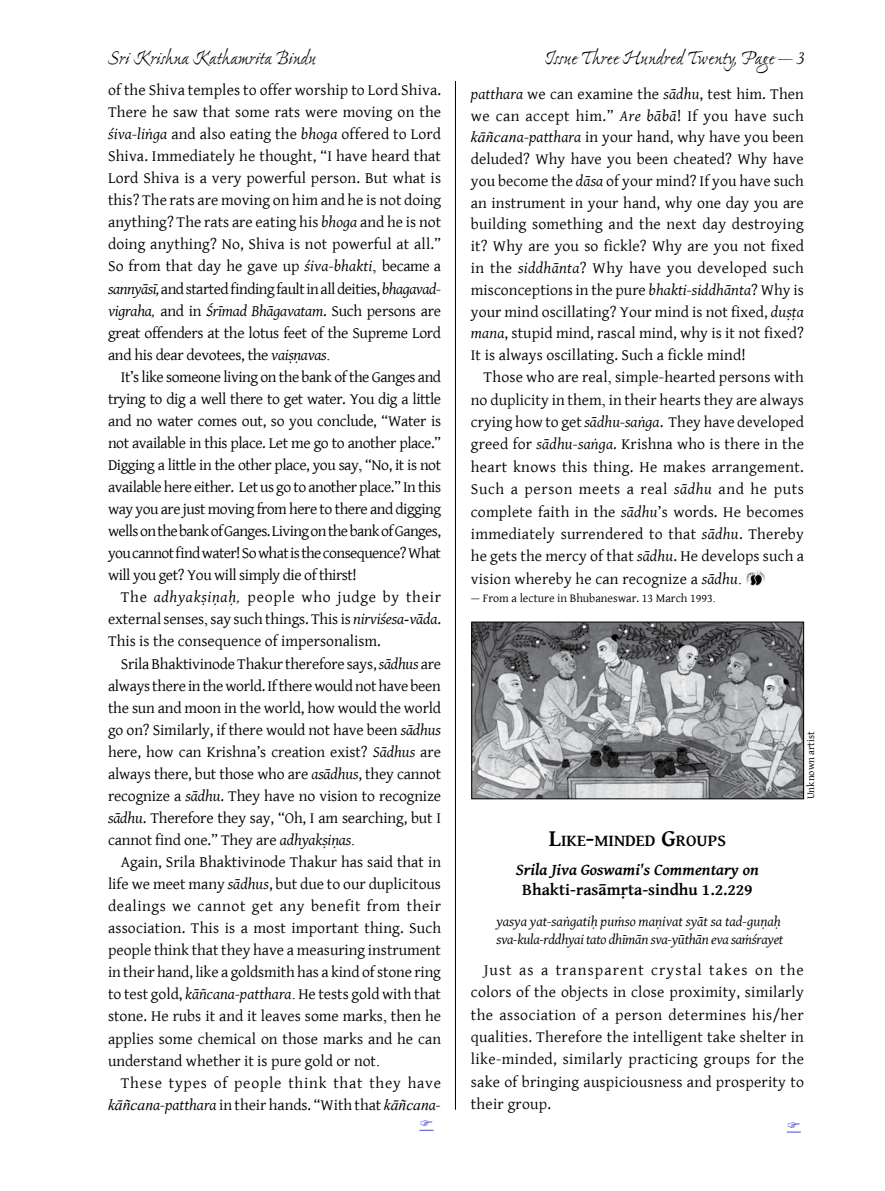
<style>
.page{position:relative;width:885px;height:1191px;background:#fff}
.page>*{position:absolute;margin:0;border:0;box-sizing:border-box;transform-origin:0 0}
.t1{font:21px "Ex Ponto Pro";letter-spacing:-.01em;color:#000}
.t2{font:700 16.8px "Gentium Basic";color:#000}
.t3{font:italic 700 16.5px "Gentium Basic";color:#000}
.t4{font:700 16.5px "Gentium Basic";color:#000}
.t5{font:15.75px/22px "Gentium Basic";color:#000;text-align:justify}
.t6{font:15.75px/22px "Gentium Basic";letter-spacing:.05em;color:#000;text-align:right}
.t7{font:italic 14.25px/18.3px "Gentium Basic";letter-spacing:-.02em;color:#000}
.t8{font:12px "Gentium Basic";color:#000}
.t9{font:10.5px "Gentium Basic";color:#000}
.s1{font-style:italic}
.s2{font-family:"Times New Roman"}
.s3{font-family:"Times New Roman";font-style:italic}
.s4{font-size:24px}
</style>
<div class="page">
<img style="left:746px;top:570px;width:18px;height:15px">
<hr style="left:455px;top:81px;width:1px;height:1028px;background:#000">
<img style="left:473px;top:624px;width:328px;height:173px">
<div style="left:471px;top:622px;width:332px;height:177px;border:1px solid #000"></div>
<svg style="left:419px;top:1129px;width:14px;height:1px"></svg>
<svg style="left:786px;top:1131px;width:14px;height:1px"></svg>
<h1 class="t1" style="left:108px;top:45px;width:210px">Sri Krishna Kathamrita Bindu</h1>
<h1 class="t1" style="left:544px;top:45px;width:261px">Issue Three Hundred Twenty, Page — 3</h1>
<p class="t5" style="left:108px;top:78px;width:334px">of the Shiva temples to offer worship to Lord Shiva.<br>There he saw that some rats were moving on the <span class="s1">śiva-liṅga</span> and also eating the <span class="s1">bhoga</span> offered to Lord Shiva. Immediately he thought, “I have heard that Lord Shiva is a very powerful person. But what is this? The rats are moving on him and he is not doing anything? The rats are eating his <span class="s1">bhoga</span> and he is not doing anything? No, Shiva is not powerful at all.” So from that day he gave up <span class="s1">śiva-bhakti</span><span class="s2">,</span> became a <span class="s1">sannyāsī,</span> and started finding fault in all deities, <span class="s1">bhagavad&shy;vigraha</span><span class="s3">,</span> and in <span class="s1">Śrīmad Bhāgavatam</span>. Such persons are great offenders at the lotus feet of the Supreme Lord and his dear devotees, the <span class="s1">vaiṣṇavas</span><span class="s2">.</span></p>
<p class="t5" style="left:108px;top:365px;width:334px;text-indent:13px">It’s like someone living on the bank of the Ganges and trying to dig a well there to get water. You dig a little and no water comes out, so you conclude, “Water is not available in this place. Let me go to another place.” Digging a little in the other place, you say<span class="s2">,</span> “No, it is not available here either. Let us go to another place.” In this way you are just moving from here to there and digging wells on the bank of Ganges. Living on the bank of Ganges, you cannot find water! So what is the consequence? What will you get? You will simply die of thirst!</p>
<p class="t5" style="left:108px;top:586px;width:334px;text-indent:13px">The <span class="s1">adhyakṣiṇaḥ</span><span class="s3">,</span> people who judge by their external senses<span class="s2">,</span> say such things. This is <span class="s1">nirviśesa</span><span class="s3">-</span><span class="s1">vāda</span>.<br>This is the consequence of impersonalism.</p>
<p class="t5" style="left:108px;top:652px;width:334px;text-indent:13px">Srila Bhaktivinode Thakur therefore says, <span class="s1">sādhus</span> are always there in the world. If there would not have been the sun and moon in the world, how would the world go on? Similarly, if there would not have been <span class="s1">sādhus </span>here, how can Krishna’s creation exist? <span class="s1">Sādhus</span> are always there, but those who are <span class="s1">asādhus</span>, they cannot recognize a <span class="s1">sādhu</span>. They have no vision to recognize <span class="s1">sādhu</span>. Therefore they say, “Oh, I am searching, but I cannot find one.” They are <span class="s1">adhyakṣiṇas</span><span class="s2">.</span></p>
<p class="t5" style="left:108px;top:850px;width:334px;text-indent:13px">Again, Srila Bhaktivinode Thakur has said that in life we meet many <span class="s1">sādhus</span>, but due to our duplicitous dealings we cannot get any benefit from their association. This is a most important thing. Such people think that they have a measuring instrument in their hand, like a goldsmith has a kind of stone ring to test gold, <span class="s1">kāñcana-patthara</span><span class="s2">.</span> He tests gold with that stone. He rubs it and it leaves some marks<span class="s2">,</span> then he applies some chemical on those marks and he can understand whether it is pure gold or not<span class="s2">.</span></p>
<p class="t6" style="left:108px;top:1071px;width:334px">These types of people think that they have <span class="s3">kāñcan</span><span class="s1">a-patthara</span> in their hands. “With that <span class="s3">kāñcan</span><span class="s1">a-</span></p>
<p class="t5" style="left:471px;top:82px;width:334px"><span class="s1">patthara</span> we can examine the <span class="s1">sādhu</span>, test him. Then we can accept him.” <span class="s1">Are bābā</span>! If you have such <span class="s3">kāñcan</span><span class="s1">a-patthara</span> in your hand, why have you been deluded? Why have you been cheated? Why have you become the <span class="s1">dāsa</span> of your mind? If you have such an instrument in your hand, why one day you are building something and the next day destroying it? Why are you so fickle? Why are you not fixed in the <span class="s1">siddhānta</span>? Why have you developed such misconceptions in the pure <span class="s1">bhakti-siddhānta</span>? Why is your mind oscillating? Your mind is not fixed, <span class="s1">duṣṭa mana</span>, stupid mind, rascal mind, why is it not fixed?<br>It is always oscillating. Such a fickle mind!</p>
<p class="t5" style="left:471px;top:366px;width:334px;text-indent:13px">Those who are real<span class="s2">,</span> simple-hearted persons with no duplicity in them<span class="s2">,</span> in their hearts they are always crying how to get <span class="s1">sādhu-saṅga</span>. They have developed greed for <span class="s1">sādhu-saṅga</span>. Krishna who is there in the heart knows this thing. He makes arrangement.<br>Such a person meets a real <span class="s1">sādhu</span> and he puts complete faith in the <span class="s1">sādhu</span>’s words. He becomes immediately surrendered to that <span class="s1">sādhu</span>. Thereby he gets the mercy of that <span class="s1">sādhu</span>. He develops such a vision whereby he can recognize a <span class="s1">sādhu</span><span class="s2">.</span></p>
<p class="t8" style="left:471px;top:589px;width:246px">— From a lecture in Bhubaneswar. 13 March 1993<span class="s2">.</span></p>
<p class="t9" style="left:803px;top:799px;width:69px;rotate:-90deg">Unknown artist</p>
<p class="t2" style="left:549px;top:828px;width:178px"><span class="s4">L</span>IKE<span class="s4">-</span>MINDED <span class="s4">G</span>ROUPS</p>
<p class="t3" style="left:516px;top:857px;width:244px">Srila Jiva Goswami's Commentary on</p>
<p class="t4" style="left:522px;top:877px;width:232px">Bhakti-rasāmṛta-sindhu 1.2.229</p>
<p class="t7" style="left:496px;top:911px;width:288px">yasya yat-saṅgatiḥ puṁso maṇivat syāt sa tad-guṇaḥ sva-kula-rddhyai tato dhīmān sva-yūthān eva saṁśrayet</p>
<p class="t5" style="left:471px;top:958px;width:334px;text-indent:13px">Just as a transparent crystal takes on the colors of the objects in close proximity, similarly the association of a person determines his/her qualities. Therefore the intelligent take shelter in like-minded, similarly practicing groups for the sake of bringing auspiciousness and prosperity to their group.</p>
</div>
